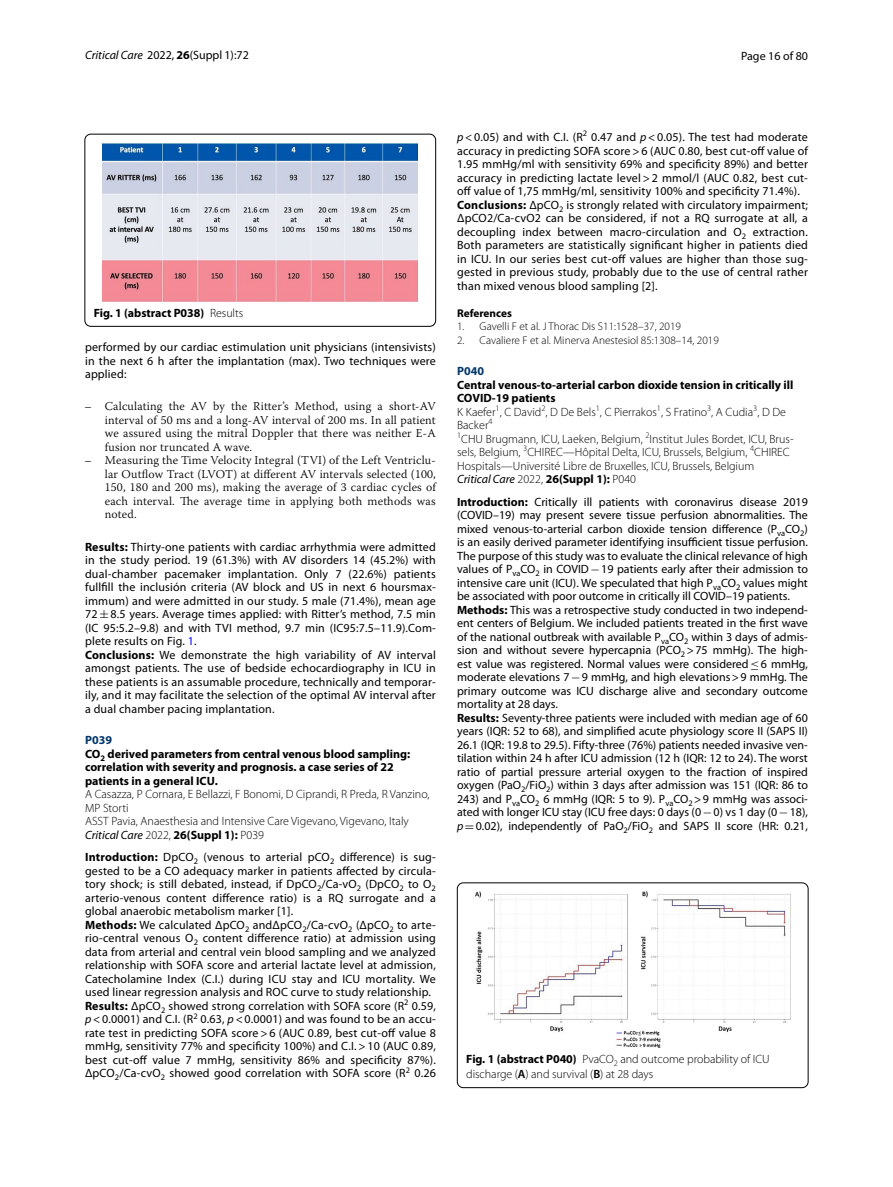
<style>
.page{position:relative;width:893px;height:1187px;background:#fff}
.page>*{position:absolute;margin:0;border:0;box-sizing:border-box;transform-origin:0 0}
.t1{font:12px/13.5px "Myriad Pro";letter-spacing:.015em;color:#000}
.t2{font:300 12px/13.5px "Myriad Pro";color:#000}
.t3{font:300 12px/13.5px "Warnock Pro";letter-spacing:.015em;color:#000;text-align:justify}
.t4{font:700 12px/13.5px "Myriad Pro";color:#000}
.t5{font:700 12px "Myriad Pro";color:#03376b}
.t6{font:300 11.25px "Myriad Pro";color:#000}
.t7{font:700 11.25px "Myriad Pro";color:#000}
.s1{font-style:italic}
.s2{font-weight:700}
.s3{font-weight:300}
.s4{font-family:"Times";font-weight:400}
.s5{font-family:"MTSY"}
.s6{color:#00f}
.s7{color:#03376b}
.s8{font-weight:400;font-style:italic}
.s9{font-weight:600}
</style>
<div class="page">
<img style="left:475px;top:891px;width:315px;height:156px">
<div style="left:457px;top:882px;width:351px;height:205px;border:1px solid #000;border-radius:6px"></div>
<img style="left:103px;top:143px;width:315px;height:158px">
<div style="left:85px;top:134px;width:351px;height:192px;border:1px solid #000;border-radius:6px"></div>
<p class="t1" style="left:85px;top:48px;width:165px"><span class="s1">Critical Care</span> 2022, <span class="s2">26</span>(Suppl 1):72</p>
<p class="t1" style="left:741px;top:49px;width:68px">Page 16 of 80</p>
<p class="t4" style="left:94px;top:305px;width:151px">Fig. 1 (abstract P038) <span class="s3">Results</span></p>
<p class="t1" style="left:85px;top:340px;width:352px;text-align:justify">performed by our cardiac estimulation unit physicians (intensivists) in the next 6 h after the implantation (max). Two techniques were applied:</p>
<p class="t3" style="left:105px;top:399px;width:333px;text-indent:-20px"><span class="s4">–</span> Calculating the AV by the Ritter’s Method, using a short-AV interval of 50 ms and a long-AV interval of 200 ms. In all patient we assured using the mitral Doppler that there was neither E-A fusion nor truncated A wave.</p>
<p class="t3" style="left:105px;top:453px;width:333px;text-indent:-20px"><span class="s4">–</span> Measuring the Time Velocity Integral (TVI) of the Left Ventriclu&shy;lar Outflow Tract (LVOT) at different AV intervals selected (100, 150, 180 and 200 ms), making the average of 3 cardiac cycles of each interval. The average time in applying both methods was noted.</p>
<p class="t1" style="left:85px;top:539px;width:352px"><span class="s2">Results:</span> Thirty-one patients with cardiac arrhythmia were admitted in the study period. 19 (61.3%) with AV disorders 14 (45.2%) with dual-chamber pacemaker implantation. Only 7 (22.6%) patients fullfill the inclusión criteria (AV block and US in next 6 hoursmax&shy;immum) and were admitted in our study. 5 male (71.4%), mean age 72<span class="s5">±</span>8.5 years. Average times applied: with Ritter’s method, 7.5 min (IC 95:5.2–9.8) and with TVI method, 9.7 min (IC95:7.5–11.9).Com&shy;plete results on Fig. <span class="s6">1</span>.<br><span class="s2">Conclusions:</span> We demonstrate the high variability of AV interval amongst patients. The use of bedside echocardiography in ICU in these patients is an assumable procedure, technically and temporar&shy;ily, and it may facilitate the selection of the optimal AV interval after a dual chamber pacing implantation.</p>
<p class="t4" style="left:85px;top:733px;width:327px"><span class="s7">P039<br></span>CO<sub>2</sub> derived parameters from central venous blood sampling: correlation with severity and prognosis. a case series of 22 patients in a general ICU.</p>
<p class="t2" style="left:85px;top:787px;width:346px">A Casazza, P Cornara, E Bellazzi, F Bonomi, D Ciprandi, R Preda, R Vanzino, MP Storti<br>ASST Pavia, Anaesthesia and Intensive Care Vigevano, Vigevano, Italy <span class="s8">Critical Care</span> 2022, <span class="s2">26(Suppl 1):</span> P039</p>
<p class="t1" style="left:85px;top:850px;width:352px"><span class="s2">Introduction:</span> DpCO<sub>2</sub> (venous to arterial pCO<sub>2</sub> difference) is sug&shy;gested to be a CO adequacy marker in patients affected by circula&shy;tory shock; is still debated, instead, if DpCO<sub>2</sub>/Ca-vO<sub>2</sub> (DpCO<sub>2</sub> to O<sub>2 </sub>arterio-venous content difference ratio) is a RQ surrogate and a global anaerobic metabolism marker [1].<br><span class="s2">Methods:</span> We calculated ΔpCO<sub>2</sub> andΔpCO<sub>2</sub>/Ca-cvO<sub>2</sub> (ΔpCO<sub>2</sub> to arte&shy;rio-central venous O<sub>2</sub> content difference ratio) at admission using data from arterial and central vein blood sampling and we analyzed relationship with SOFA score and arterial lactate level at admission, Catecholamine Index (C.I.) during ICU stay and ICU mortality. We used linear regression analysis and ROC curve to study relationship.<br><span class="s2">Results:</span> ΔpCO<sub>2</sub> showed strong correlation with SOFA score (R<sup>2</sup> 0.59, <span class="s1">p</span> &lt; 0.0001) and C.I. (R<sup>2</sup> 0.63, <span class="s1">p</span> &lt; 0.0001) and was found to be an accu&shy;rate test in predicting SOFA score &gt; 6 (AUC 0.89, best cut-off value 8 mmHg, sensitivity 77% and specificity 100%) and C.I. &gt; 10 (AUC 0.89, best cut-off value 7 mmHg, sensitivity 86% and specificity 87%).<br>ΔpCO<sub>2</sub>/Ca-cvO<sub>2</sub> showed good correlation with SOFA score (R<sup>2</sup> 0.26</p>
<p class="t1" style="left:457px;top:130px;width:352px"><span class="s1">p</span> &lt; 0.05) and with C.I. (R<sup>2</sup> 0.47 and <span class="s1">p</span> &lt; 0.05). The test had moderate accuracy in predicting SOFA score &gt; 6 (AUC 0.80, best cut-off value of 1.95 mmHg/ml with sensitivity 69% and specificity 89%) and better accuracy in predicting lactate level &gt; 2 mmol/l (AUC 0.82, best cut&shy;off value of 1,75 mmHg/ml, sensitivity 100% and specificity 71.4%).<br><span class="s2">Conclusions:</span> ΔpCO<sub>2</sub> is strongly related with circulatory impairment; ΔpCO2/Ca-cvO2 can be considered, if not a RQ surrogate at all, a decoupling index between macro-circulation and O<sub>2</sub> extraction.<br>Both parameters are statistically significant higher in patients died in ICU. In our series best cut-off values are higher than those sug&shy;gested in previous study, probably due to the use of central rather than mixed venous blood sampling [2].</p>
<p class="t7" style="left:457px;top:305px;width:56px">References</p>
<p class="t6" style="left:457px;top:320px;width:225px">1. Gavelli F et al. J Thorac Dis S11:1528–37, 2019</p>
<p class="t6" style="left:457px;top:334px;width:263px">2. Cavaliere F et al. Minerva Anestesiol 85:1308–14, 2019</p>
<p class="t5" style="left:457px;top:363px;width:28px">P040</p>
<p class="t2" style="left:457px;top:378px;width:338px"><span class="s2">Central venous‑to‑arterial carbon dioxide tension in critically ill COVID‑19 patients<br></span>K Kaefer<sup>1</sup>, C David<sup>2</sup>, D De Bels<sup>1</sup>, C Pierrakos<sup>1</sup>, S Fratino<sup>3</sup>, A -Cudia<sup>3</sup>, D De Backer<sup>4<br>1</sup>CHU Brugmann, ICU, Laeken, Belgium, <sup>2</sup>Institut Jules Bordet, ICU, Brus&shy;sels, Belgium, <sup>3</sup>CHIREC—Hôpital Delta, ICU, Brussels, Belgium, <sup>4</sup>CHIREC Hospitals—Université Libre de Bruxelles, ICU, Brussels, Belgium<br><span class="s8">Critical Care</span> 2022, <span class="s2">26(Suppl 1):</span> P040</p>
<p class="t1" style="left:457px;top:494px;width:352px"><span class="s2">Introduction:</span> Critically ill patients with coronavirus disease 2019 (COVID–19) may present severe tissue perfusion abnormalities. The mixed venous-to-arterial carbon dioxide tension difference (P<sub>va</sub>CO<sub>2</sub>) is an easily derived parameter identifying insufficient tissue perfusion.<br>The purpose of this study was to evaluate the clinical relevance of high values of P<sub>va</sub>CO<sub>2</sub> in COVID<span class="s5">−</span>19 patients early after their admission to intensive care unit (ICU). We speculated that high P<sub>va</sub>CO<sub>2</sub> values might be associated with poor outcome in critically ill COVID–19 patients.<br><span class="s2">Methods:</span> This was a retrospective study conducted in two independ&shy;ent centers of Belgium. We included patients treated in the first wave of the national outbreak with available P<sub>va</sub>CO<sub>2</sub> within 3 days of admis&shy;sion and without severe hypercapnia (PCO<sub>2</sub> &gt;75 mmHg). The high&shy;est value was registered. Normal values were considered<span class="s5">≤</span>6 mmHg, moderate elevations 7<span class="s5">−</span>9 mmHg, and high elevations&gt;9 mmHg. The primary outcome was ICU discharge alive and secondary outcome mortality at 28 days.<br><span class="s2">Results:</span> Seventy-three patients were included with median age of 60 years (IQR: 52 to 68), and simplified acute physiology score II (SAPS II)<br>26.1 (IQR: 19.8 to 29.5). Fifty-three (76%) patients needed invasive ven&shy;tilation within 24 h after ICU admission (12 h (IQR: 12 to 24). The worst ratio of partial pressure arterial oxygen to the fraction of inspired oxygen (PaO<sub>2</sub>/FiO<sub>2</sub>) within 3 days after admission was 151 (IQR: 86 to 243) and P<sub>va</sub>CO<sub>2</sub> 6 mmHg (IQR: 5 to 9). P<sub>va</sub>CO<sub>2</sub> &gt;9 mmHg was associ&shy;ated with longer ICU stay (ICU free days: 0 days (0<span class="s5">−</span>0) vs 1 day (0<span class="s5">−</span>18), <span class="s1">p</span><span class="s5">=</span>0.02), independently of PaO<sub>2</sub>/FiO<sub>2</sub> and SAPS II score (HR: 0.21,</p>
<p class="t2" style="left:466px;top:1051px;width:305px;line-height:15px"><span class="s2">Fig. 1 (abstract P040)</span> PvaCO<sub>2</sub> and outcome probability of ICU discharge (<span class="s9">A</span>) and survival (<span class="s9">B</span>) at 28 days</p>
</div>
